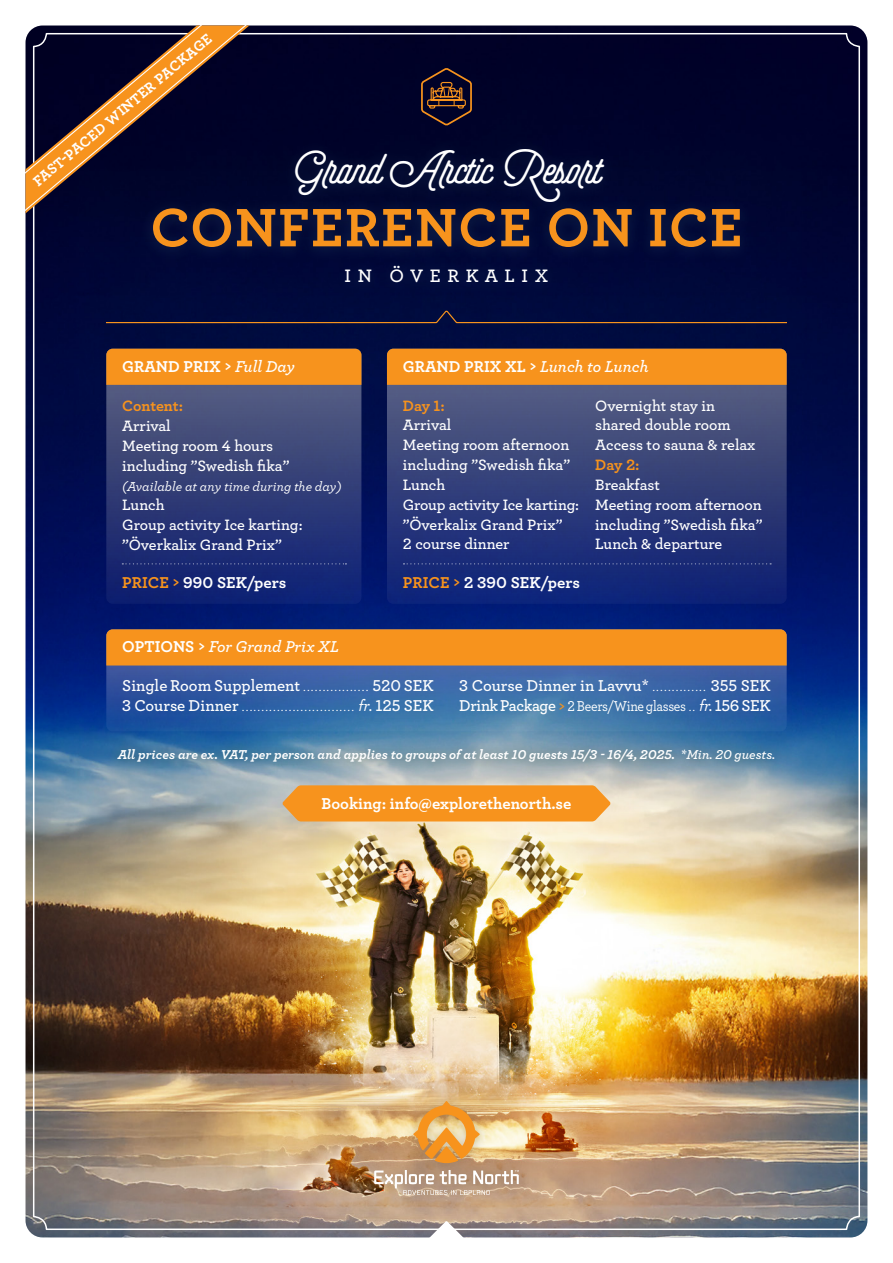
<style>
.page{position:relative;width:893px;height:1263px;background:#fff}
.page>*{position:absolute;margin:0;border:0;box-sizing:border-box;transform-origin:0 0}
.t1{font:700 56.7px "Archer";letter-spacing:.02em;color:#f7931d}
.t2{font:900 48px "Selfie";color:#fff}
.t3{font:600 18.9px "Archer";letter-spacing:.35em;color:#fff}
.t4{font:700 16.5px "Archer";color:#fff}
.t5{font:600 16.5px "Archer";color:#fff}
.t6{font:300 16.5px "Archer";color:#fff}
.t7{font:600 16.5px "Archer";letter-spacing:-.02em;color:#fff}
.t8{font:italic 600 16.5px "Archer";color:#fff}
.t9{font:600 15.75px/19.8px "Archer";color:#fff}
.t10{font:700 15.75px "Archer";letter-spacing:-.005em;color:#f7931d}
.t11{font:700 15px "Archer";color:#fff}
.t12{font:italic 700 13.5px "Archer";color:#fff}
.t13{font:italic 500 13.5px "Archer";color:#fff}
.s1{font-weight:600;font-style:italic}
.s2{color:#f7931d}
.s3{font-weight:700;font-style:normal}
.s4{font-weight:300}
.s5{font-weight:600}
.s6{font-weight:500;font-style:italic}
.s7{font-weight:500;font-size:15px}
</style>
<div class="page">
<img style="left:26px;top:26px;width:841px;height:1211px">
<svg style="left:106px;top:349px;width:255px;height:255px;background:#303c77"></svg>
<svg style="left:387px;top:349px;width:400px;height:255px;background:#303d7a"></svg>
<svg style="left:106px;top:629px;width:681px;height:102px;background:#476a9c"></svg>
<div style="left:106px;top:349px;width:255px;height:36px;background:#f7931d"></div>
<div style="left:387px;top:349px;width:400px;height:36px;background:#f7931d"></div>
<div style="left:106px;top:629px;width:681px;height:36px;background:#f7931d"></div>
<div style="left:363px;top:1091px;width:167px;height:116px;background:#846944;opacity:.4"></div>
<svg style="left:413px;top:1101px;width:67px;height:62px;background:#e4a657"></svg>
<svg style="left:374px;top:1170px;width:145px;height:25px;background:#c7af9a"></svg>
<svg style="left:106px;top:311px;width:681px;height:12px;background:#15153a"></svg>
<svg style="left:421px;top:68px;width:51px;height:57px;background:#372225"></svg>
<div style="left:139px;top:197px;width:614px;height:65px;background:#050e3b"></div>
<div style="left:282px;top:137px;width:335px;height:81px;background:#020931"></div>
<div style="left:333px;top:254px;width:227px;height:44px;background:#01093b"></div>
<div style="left:110px;top:668px;width:336px;height:58px;background:#3f728b;opacity:.35"></div>
<div style="left:447px;top:668px;width:336px;height:61px;background:#3f728b;opacity:.35"></div>
<div style="left:107px;top:739px;width:677px;height:35px;background:#405848;opacity:.75"></div>
<svg style="left:282px;top:785px;width:329px;height:36px;background:#f49627"></svg>
<svg style="left:122px;top:563px;width:224px;height:1px"></svg>
<svg style="left:403px;top:563px;width:368px;height:1px"></svg>
<svg style="left:425px;top:1221px;width:43px;height:17px"></svg>
<svg style="left:26px;top:26px;width:241px;height:211px;background:#2d1f2b"></svg>
<p class="t11" style="left:28px;top:174px;width:230px;rotate:-40deg">FAST-PACED WINTER PACKAGE</p>
<p class="t2" style="left:292px;top:139px;width:311px">Grand Arctic Resort</p>
<p class="t1" style="left:150px;top:183px;width:594px">CONFERENCE ON ICE</p>
<p class="t3" style="left:345px;top:261px;width:205px">IN ÖVERKALIX</p>
<p class="t4" style="left:122px;top:353px;width:174px">GRAND PRIX &gt; <span class="s1">Full Day</span></p>
<p class="t10" style="left:122px;top:394px;width:62px">Content:</p>
<p class="t9" style="left:122px;top:415px;width:50px">Arrival</p>
<p class="t9" style="left:122px;top:435px;width:153px">Meeting room 4 hours</p>
<p class="t9" style="left:122px;top:455px;width:169px">including ”Swedish fika”</p>
<p class="t13" style="left:122px;top:476px;width:221px">(Available at any time during the day)</p>
<p class="t9" style="left:122px;top:494px;width:44px">Lunch</p>
<p class="t9" style="left:122px;top:514px;width:182px">Group activity Ice karting:</p>
<p class="t9" style="left:122px;top:534px;width:161px">”Överkalix Grand Prix”</p>
<p class="t4" style="left:403px;top:353px;width:247px">GRAND PRIX XL &gt; <span class="s1">Lunch to Lunch</span></p>
<p class="t10" style="left:403px;top:393px;width:43px">Day 1:</p>
<p class="t9" style="left:403px;top:414px;width:50px">Arrival</p>
<p class="t9" style="left:403px;top:434px;width:169px">Meeting room afternoon including ”Swedish fika”</p>
<p class="t9" style="left:403px;top:474px;width:44px">Lunch</p>
<p class="t9" style="left:403px;top:494px;width:178px">Group activity Ice karting:</p>
<p class="t9" style="left:403px;top:513px;width:161px">”Överkalix Grand Prix”</p>
<p class="t9" style="left:403px;top:533px;width:108px">2 course dinner</p>
<p class="t9" style="left:595px;top:395px;width:121px">Overnight stay in</p>
<p class="t9" style="left:595px;top:414px;width:137px">shared double room</p>
<p class="t9" style="left:595px;top:434px;width:161px">Access to sauna &amp; relax</p>
<p class="t10" style="left:595px;top:452px;width:46px">Day 2:</p>
<p class="t9" style="left:595px;top:474px;width:66px">Breakfast</p>
<p class="t9" style="left:595px;top:494px;width:169px">Meeting room afternoon including ”Swedish fika”</p>
<p class="t9" style="left:595px;top:533px;width:128px">Lunch &amp; departure</p>
<p class="t4" style="left:122px;top:569px;width:166px"><span class="s2">PRICE &gt;</span> 990 SEK/pers</p>
<p class="t4" style="left:403px;top:569px;width:179px"><span class="s2">PRICE &gt;</span> 2 390 SEK/pers</p>
<p class="t8" style="left:122px;top:634px;width:218px"><span class="s3">OPTIONS &gt;</span> For Grand Prix XL</p>
<p class="t5" style="left:122px;top:674px;width:313px">Single Room Supplement <span class="s4">.................</span> 520 SEK</p>
<p class="t6" style="left:122px;top:695px;width:313px"><span class="s5">3 Course Dinner</span> ............................. <span class="s6">fr.</span> <span class="s5">125 SEK</span></p>
<p class="t5" style="left:459px;top:674px;width:313px">3 Course Dinner in Lavvu* <span class="s4">..............</span> 355 SEK</p>
<p class="t7" style="left:459px;top:693px;width:313px">Drink Package <span class="s2">&gt;</span> <span class="s7">2 Beers/Wine glasses</span> <span class="s4">..</span> <span class="s6">fr.</span> 156 SEK</p>
<p class="t12" style="left:118px;top:744px;width:659px">All prices are ex. VAT, per person and applies to groups of at least 10 guests 15/3 - 16/4, 2025. <span class="s5">*Min. 20 guests.</span></p>
<p class="t4" style="left:322px;top:790px;width:251px">Booking: info@explorethenorth.se</p>
</div>
